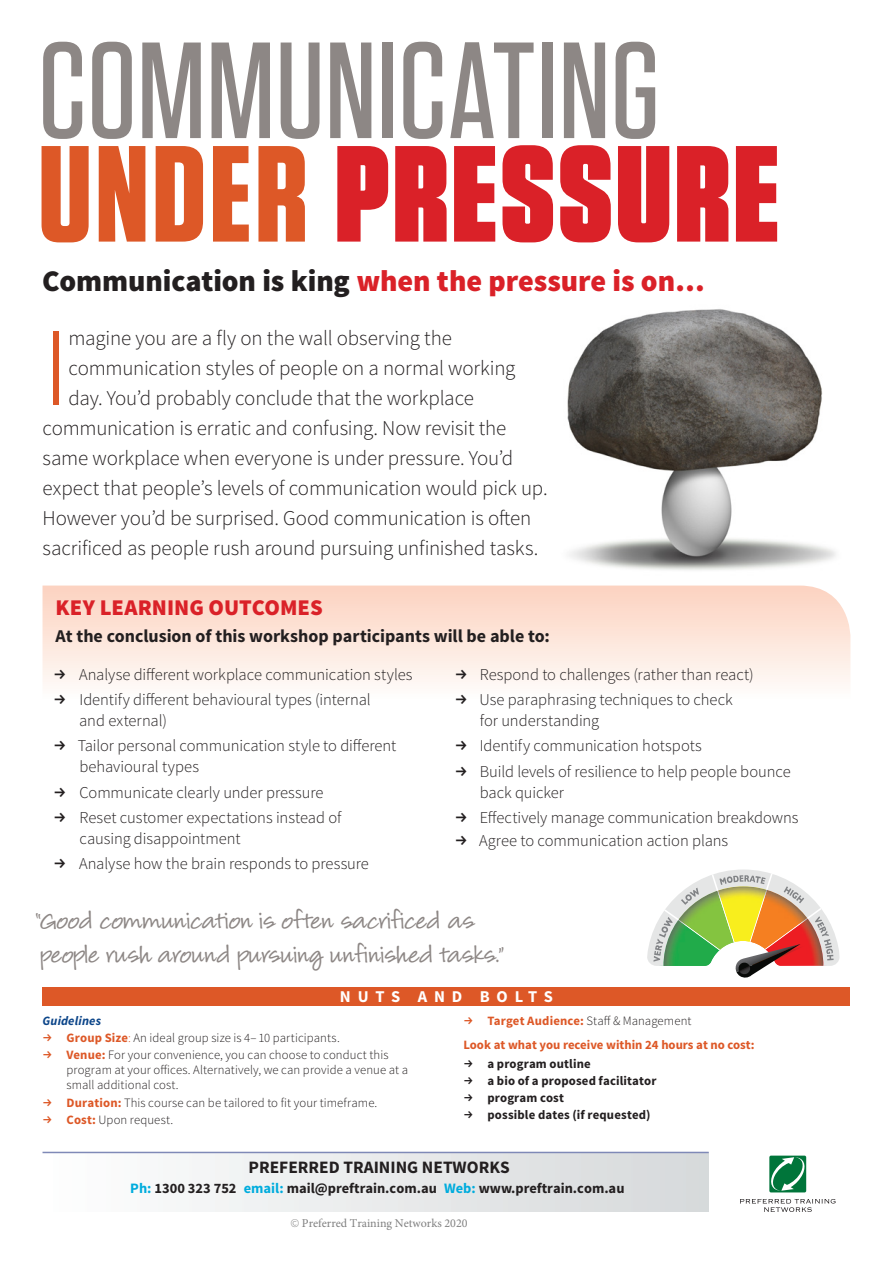
<style>
.page{position:relative;width:893px;height:1263px;background:#fff}
.page>*{position:absolute;margin:0;border:0;box-sizing:border-box;transform-origin:0 0}
.t1{font:500 136.5px/103.5px "Tungsten";letter-spacing:.005em;color:#8d8785}
.table_text{font:300 112.05px "Source Sans Pro";color:#dd5827}
.table_text-2{font:36px/34.5px "Louisiana";letter-spacing:.005em;color:#8d8785}
.t2{font:900 30px "Source Sans Pro";color:#da2128}
._002_subhead{font:900 22.5px "Source Sans Pro";color:#da2128}
.table_text-3{font:300 21px "Source Sans Pro";letter-spacing:-.01em;color:#231f20}
.table_bullet{font:700 18px "Source Sans Pro";color:#231f20}
.Body_text{font:700 17.4px "Source Sans Pro";color:#231f20}
.t3{font:300 16.5px/21px "Source Sans Pro";letter-spacing:-.005em;color:#231f20}
._001_Mainheader{font:700 16.5px "Source Sans Pro";letter-spacing:.42em;color:#fff}
.Body_text-2{font:700 14.4px "Source Sans Pro";color:#231f20}
.t4{font:300 12.75px/15px "Source Sans Pro";letter-spacing:.005em;color:#231f20}
.t5{font:700 12.75px "Source Sans Pro";letter-spacing:.01em;color:#231f20}
._001_Mainheader-2{font:700 12.75px "Source Sans Pro";color:#dd5827}
._002_subhead-2{font:italic 700 12.75px "Source Sans Pro";letter-spacing:.015em;color:#0c4589}
.Body_text-3{font:12px "Minion Pro";color:#7f7f7f}
.s1{font-weight:700;color:#dd5827}
.s2{font-weight:900;color:#da2128}
.s3{color:#231f20}
.s4{font-family:"FF Dingbests";font-weight:400}
.s5{font-family:"FF Dingbests";font-weight:400;color:#dd5827}
.s6{color:#dd5827}
.s7{color:#00acdd}
.s8{font-family:"Source Sans Pro";font-weight:300}
</style>
<div class="page">
<img style="left:567px;top:309px;width:269px;height:261px">
<div style="left:43px;top:1152px;width:666px;height:59px;background:linear-gradient(to right,#fefefe,#d6d9da)"></div>
<hr style="left:43px;top:1152px;width:666px;height:1px;background:#7f89b7">
<div style="left:769px;top:1155px;width:37px;height:37px;background:#00753a;border-radius:2px"></div>
<svg style="left:769px;top:1157px;width:38px;height:34px"></svg>
<svg style="left:740px;top:1199px;width:96px;height:13px"></svg>
<svg style="left:43px;top:585px;width:807px;height:99px;background:#fce5d9"></svg>
<div style="left:43px;top:987px;width:807px;height:19px;background:#dd5827"></div>
<svg style="left:647px;top:869px;width:193px;height:108px"></svg>
<p class="t1" style="left:38px;top:41px;width:742px">COMMUNICATING<br><span class="s1">UNDER</span> <span class="s2">PRESSURE</span></p>
<p class="t2" style="left:42px;top:261px;width:664px"><span class="s3">Communication is king</span> when the pressure is on…</p>
<p class="table_text" style="left:43px;top:300px;width:28px">I</p>
<p class="table_text-3" style="left:69px;top:326px;width:385px">magine you are a fly on the wall observing the</p>
<p class="table_text-3" style="left:69px;top:356px;width:448px">communication styles of people on a normal working</p>
<p class="table_text-3" style="left:69px;top:386px;width:407px">day. You’d probably conclude that the workplace</p>
<p class="table_text-3" style="left:43px;top:416px;width:465px">communication is erratic and confusing. Now revisit the</p>
<p class="table_text-3" style="left:43px;top:446px;width:472px">same workplace when everyone is under pressure. You’d</p>
<p class="table_text-3" style="left:43px;top:476px;width:507px">expect that people’s levels of communication would pick up.</p>
<p class="table_text-3" style="left:43px;top:506px;width:490px">However you’d be surprised. Good communication is often</p>
<p class="table_text-3" style="left:43px;top:536px;width:497px">sacrificed as people rush around pursuing unfinished tasks.</p>
<p class="_002_subhead" style="left:55px;top:593px;width:269px">KEY LEARNING OUTCOMES</p>
<p class="table_bullet" style="left:56px;top:624px;width:496px">At the conclusion of this workshop participants will be able to:</p>
<p class="t3" style="left:53px;top:664px;width:361px"><span class="s4">f</span> Analyse different workplace communication styles</p>
<p class="t3" style="left:79px;top:689px;width:293px;text-indent:-26px"><span class="s4">f</span> Identify different behavioural types (internal and external)</p>
<p class="t3" style="left:80px;top:735px;width:318px;text-indent:-26px"><span class="s4">f</span> Tailor personal communication style to different behavioural types</p>
<p class="t3" style="left:53px;top:782px;width:272px"><span class="s4">f</span> Communicate clearly under pressure</p>
<p class="t3" style="left:80px;top:807px;width:263px;text-indent:-26px"><span class="s4">f</span> Reset customer expectations instead of causing disappointment</p>
<p class="t3" style="left:53px;top:853px;width:317px"><span class="s4">f</span> Analyse how the brain responds to pressure</p>
<p class="t3" style="left:455px;top:664px;width:300px"><span class="s4">f</span> Respond to challenges (rather than react)</p>
<p class="t3" style="left:480px;top:689px;width:254px;text-indent:-25px"><span class="s4">f</span> Use paraphrasing techniques to check for understanding</p>
<p class="t3" style="left:455px;top:735px;width:249px"><span class="s4">f</span> Identify communication hotspots</p>
<p class="t3" style="left:480px;top:761px;width:312px;text-indent:-25px"><span class="s4">f</span> Build levels of resilience to help people bounce back quicker</p>
<p class="t3" style="left:455px;top:807px;width:345px"><span class="s4">f</span> Effectively manage communication breakdowns</p>
<p class="t3" style="left:455px;top:830px;width:275px"><span class="s4">f</span> Agree to communication action plans</p>
<p class="table_text-2" style="left:35px;top:898px;width:471px">“Good communication is often sacrificed as people rush around pursuing unfinished tasks.”</p>
<p class="_001_Mainheader" style="left:340px;top:986px;width:215px">NUTS AND BOLTS</p>
<p class="_002_subhead-2" style="left:43px;top:1013px;width:60px">Guidelines</p>
<p class="t4" style="left:43px;top:1030px;width:299px"><span class="s5">f</span> <span class="s1">Group Size</span><span class="s6">:</span> An ideal group size is 4– 10 participants.</p>
<p class="t4" style="left:67px;top:1048px;width:343px;text-indent:-24px"><span class="s5">f</span> <span class="s1">Venue:</span> For your convenience, you can choose to conduct this program at your offices. Alternatively, we can provide a venue at a small additional cost.</p>
<p class="t4" style="left:43px;top:1095px;width:336px"><span class="s5">f</span> <span class="s1">Duration:</span> This course can be tailored to fit your timeframe.</p>
<p class="t4" style="left:43px;top:1112px;width:132px"><span class="s5">f</span> <span class="s1">Cost:</span> Upon request.</p>
<p class="t4" style="left:463px;top:1013px;width:229px"><span class="s5">f</span> <span class="s1">Target Audience:</span> Staff &amp; Management</p>
<p class="_001_Mainheader-2" style="left:463px;top:1036px;width:293px">Look at what you receive within 24 hours at no cost:</p>
<p class="t5" style="left:463px;top:1055px;width:129px"><span class="s4">f</span> a program outline</p>
<p class="t5" style="left:463px;top:1072px;width:194px"><span class="s4">f</span> a bio of a proposed facilitator</p>
<p class="t5" style="left:463px;top:1090px;width:102px"><span class="s4">f</span> program cost</p>
<p class="t5" style="left:463px;top:1107px;width:189px"><span class="s4">f</span> possible dates (if requested)</p>
<p class="Body_text" style="left:249px;top:1156px;width:263px">PREFERRED TRAINING NETWORKS</p>
<p class="Body_text-2" style="left:130px;top:1179px;width:496px"><span class="s7">Ph:</span> 1300 323 752 <span class="s7">email:</span> mail@preftrain.com.au <span class="s7">Web:</span> www.preftrain.com.au</p>
<p class="Body_text-3" style="left:291px;top:1215px;width:178px"><span class="s8">©</span> Preferred Training Networks 2020</p>
</div>
